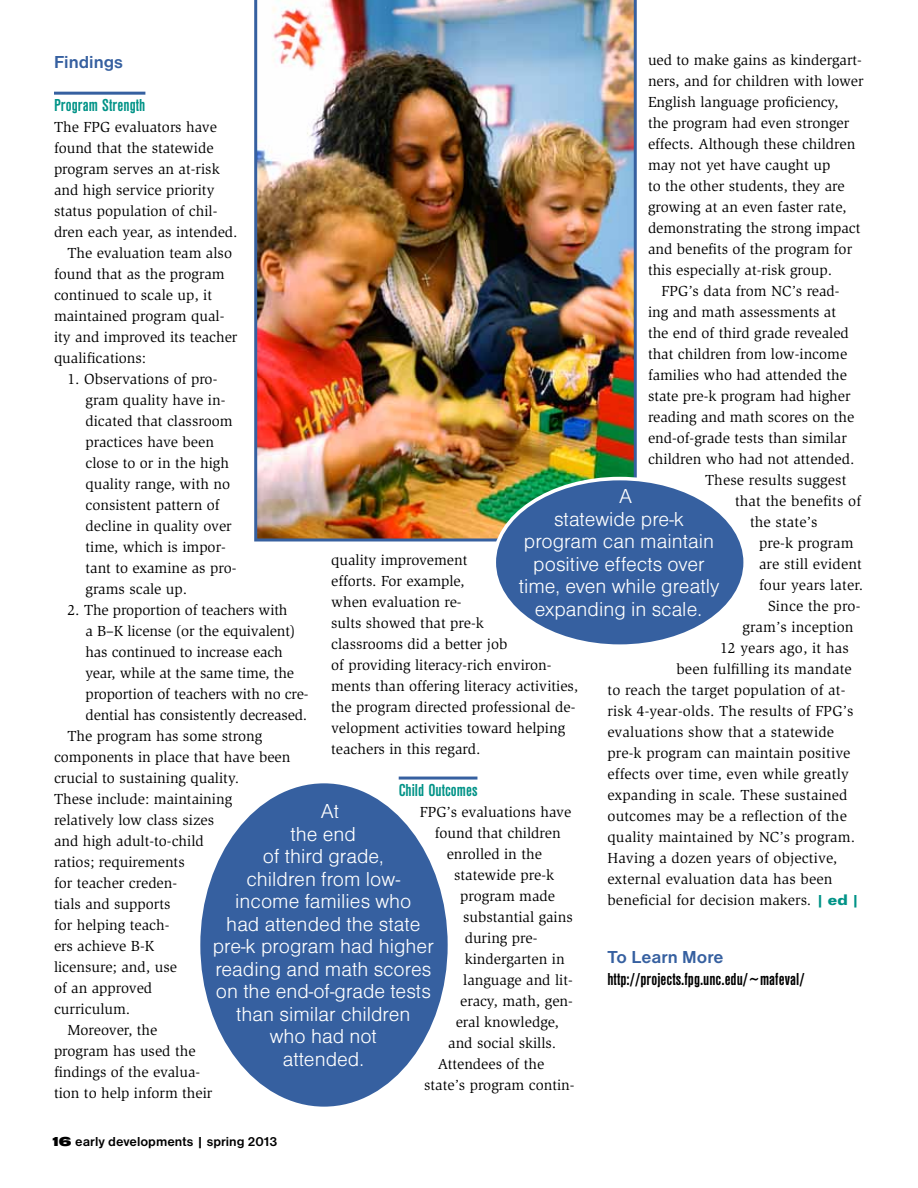
<style>
.page{position:relative;width:918px;height:1188px;background:#fff}
.page>*{position:absolute;margin:0;border:0;box-sizing:border-box;transform-origin:0 0}
.t1{font:21px "Nimbus San D Ligh";color:#fff}
.t2{font:700 condensed 18px "Nimbus San D";color:#000}
.t3{font:700 condensed 18px "Nimbus San D";color:#009387}
.t4{font:700 18px "Nimbus San D";color:#3660a0}
.t5{font:15px/21px "Slimbach";color:#000}
.t6{font:700 13.5px "Nimbus San D";color:#000}
.s1{font-family:"URW Linear T Ultr Bold Extr Wide";color:#009387}
.s2{font-family:"Nimbus San D Blac Exte";font-weight:400}
</style>
<div class="page">
<hr style="left:54px;top:92px;width:91px;height:3px;background:#3660a0">
<hr style="left:399px;top:777px;width:78px;height:3px;background:#3660a0">
<div style="left:199px;top:782px;width:250px;height:326px;background:#3660a0;border-radius:50%"></div>
<img style="left:254px;top:0;width:383px;height:542px">
<div style="left:494px;top:479px;width:251px;height:167px;background:#3660a0;border-radius:50%"></div>
<div style="left:492px;top:477px;width:255px;height:171px;border:4px solid #fff;border-radius:50%"></div>
<p class="t5" style="left:648px;top:50px;width:216px">ued to make gains as kindergart-</p>
<p class="t5" style="left:648px;top:71px;width:217px">ners, and for children with lower</p>
<p class="t5" style="left:648px;top:92px;width:192px">English language proficiency,</p>
<p class="t5" style="left:648px;top:113px;width:203px">the program had even stronger</p>
<p class="t5" style="left:648px;top:134px;width:209px">effects. Although these children</p>
<p class="t5" style="left:648px;top:155px;width:184px">may not yet have caught up</p>
<p class="t5" style="left:648px;top:176px;width:198px">to the other students, they are</p>
<p class="t5" style="left:648px;top:197px;width:200px">growing at an even faster rate,</p>
<p class="t5" style="left:648px;top:218px;width:214px">demonstrating the strong impact</p>
<p class="t5" style="left:648px;top:239px;width:206px">and benefits of the program for</p>
<p class="t5" style="left:648px;top:260px;width:186px">this especially at-risk group.</p>
<p class="t5" style="left:662px;top:281px;width:180px">FPG’s data from NC’s read-</p>
<p class="t5" style="left:648px;top:302px;width:190px">ing and math assessments at</p>
<p class="t5" style="left:648px;top:323px;width:202px">the end of third grade revealed</p>
<p class="t5" style="left:648px;top:344px;width:201px">that children from low-income</p>
<p class="t5" style="left:648px;top:365px;width:200px">families who had attended the</p>
<p class="t5" style="left:648px;top:386px;width:204px">state pre-k program had higher</p>
<p class="t5" style="left:648px;top:407px;width:208px">reading and math scores on the</p>
<p class="t5" style="left:648px;top:428px;width:201px">end-of-grade tests than similar</p>
<p class="t5" style="left:648px;top:449px;width:208px">children who had not attended.</p>
<p class="t5" style="left:705px;top:470px;width:143px">These results suggest</p>
<p class="t5" style="left:735px;top:491px;width:128px">that the benefits of</p>
<p class="t5" style="left:750px;top:512px;width:69px">the state’s</p>
<p class="t5" style="left:759px;top:533px;width:96px">pre-k program</p>
<p class="t5" style="left:759px;top:554px;width:104px">are still evident</p>
<p class="t5" style="left:759px;top:575px;width:106px">four years later.</p>
<p class="t5" style="left:768px;top:596px;width:94px">Since the pro-</p>
<p class="t5" style="left:742px;top:617px;width:113px">gram’s inception</p>
<p class="t5" style="left:720px;top:638px;width:130px">12 years ago, it has</p>
<p class="t5" style="left:676px;top:659px;width:177px">been fulfilling its mandate</p>
<p class="t5" style="left:608px;top:680px;width:239px">to reach the target population of at-</p>
<p class="t5" style="left:608px;top:701px;width:247px">risk 4-year-olds. The results of FPG’s</p>
<p class="t5" style="left:608px;top:722px;width:228px">evaluations show that a statewide</p>
<p class="t5" style="left:608px;top:743px;width:245px">pre-k program can maintain positive</p>
<p class="t5" style="left:608px;top:764px;width:243px">effects over time, even while greatly</p>
<p class="t5" style="left:608px;top:785px;width:241px">expanding in scale. These sustained</p>
<p class="t5" style="left:608px;top:806px;width:241px">outcomes may be a reflection of the</p>
<p class="t5" style="left:608px;top:827px;width:249px">quality maintained by NC’s program.</p>
<p class="t5" style="left:608px;top:848px;width:231px">Having a dozen years of objective,</p>
<p class="t5" style="left:608px;top:869px;width:226px">external evaluation data has been</p>
<p class="t5" style="left:608px;top:890px;width:254px">beneficial for decision makers. <span class="s1">| ed |</span></p>
<p class="t4" style="left:54px;top:52px;width:70px">Findings</p>
<p class="t3" style="left:54px;top:95px;width:93px">Program Strength</p>
<p class="t5" style="left:54px;top:116px;width:164px">The FPG evaluators have</p>
<p class="t5" style="left:54px;top:137px;width:161px">found that the statewide</p>
<p class="t5" style="left:54px;top:158px;width:167px">program serves an at-risk</p>
<p class="t5" style="left:54px;top:179px;width:162px">and high service priority</p>
<p class="t5" style="left:54px;top:200px;width:165px">status population of chil-</p>
<p class="t5" style="left:54px;top:221px;width:185px">dren each year, as intended.</p>
<p class="t5" style="left:68px;top:242px;width:166px">The evaluation team also</p>
<p class="t5" style="left:54px;top:263px;width:172px">found that as the program</p>
<p class="t5" style="left:54px;top:284px;width:160px">continued to scale up, it</p>
<p class="t5" style="left:54px;top:305px;width:172px">maintained program qual-</p>
<p class="t5" style="left:54px;top:326px;width:185px">ity and improved its teacher</p>
<p class="t5" style="left:54px;top:347px;width:94px">qualifications:</p>
<p class="t5" style="left:86px;top:368px;width:152px;text-indent:-18px">1. Observations of pro&shy;gram quality have in&shy;dicated that classroom practices have been close to or in the high quality range, with no consistent pattern of decline in quality over time, which is impor&shy;tant to examine as pro&shy;grams scale up.</p>
<p class="t5" style="left:68px;top:599px;width:222px">2. The proportion of teachers with</p>
<p class="t5" style="left:86px;top:620px;width:212px">a B–K license (or the equivalent)</p>
<p class="t5" style="left:86px;top:641px;width:199px">has continued to increase each</p>
<p class="t5" style="left:86px;top:662px;width:210px">year, while at the same time, the</p>
<p class="t5" style="left:86px;top:683px;width:225px">proportion of teachers with no cre-</p>
<p class="t5" style="left:86px;top:704px;width:223px">dential has consistently decreased.</p>
<p class="t5" style="left:68px;top:725px;width:196px">The program has some strong</p>
<p class="t5" style="left:54px;top:746px;width:238px">components in place that have been</p>
<p class="t5" style="left:54px;top:767px;width:187px">crucial to sustaining quality.</p>
<p class="t5" style="left:54px;top:788px;width:180px">These include: maintaining</p>
<p class="t5" style="left:54px;top:809px;width:162px">relatively low class sizes</p>
<p class="t5" style="left:54px;top:830px;width:151px">and high adult-to-child</p>
<p class="t5" style="left:54px;top:851px;width:132px">ratios; requirements</p>
<p class="t5" style="left:54px;top:872px;width:125px">for teacher creden-</p>
<p class="t5" style="left:54px;top:893px;width:118px">tials and supports</p>
<p class="t5" style="left:54px;top:914px;width:117px">for helping teach-</p>
<p class="t5" style="left:54px;top:935px;width:102px">ers achieve B-K</p>
<p class="t5" style="left:54px;top:956px;width:124px">licensure; and, use</p>
<p class="t5" style="left:54px;top:977px;width:100px">of an approved</p>
<p class="t5" style="left:54px;top:998px;width:78px">curriculum.</p>
<p class="t5" style="left:68px;top:1019px;width:91px">Moreover, the</p>
<p class="t5" style="left:54px;top:1040px;width:143px">program has used the</p>
<p class="t5" style="left:54px;top:1061px;width:148px">findings of the evalua-</p>
<p class="t5" style="left:54px;top:1082px;width:160px">tion to help inform their</p>
<h1 class="t1" style="left:619px;top:485px;width:14px">A</h1>
<h1 class="t1" style="left:554px;top:507px;width:132px">statewide pre-k</h1>
<h1 class="t1" style="left:524px;top:530px;width:192px">program can maintain</h1>
<h1 class="t1" style="left:533px;top:552px;width:173px">positive effects over</h1>
<h1 class="t1" style="left:519px;top:575px;width:202px">time, even while greatly</h1>
<h1 class="t1" style="left:535px;top:597px;width:169px">expanding in scale.</h1>
<p class="t5" style="left:331px;top:549px;width:249px">quality improvement<br>efforts. For example,<br>when evaluation re-<br>sults showed that pre-k<br>classrooms did a better job<br>of providing literacy-rich environ&shy;ments than offering literacy activities, the program directed professional de&shy;velopment activities toward helping teachers in this regard.</p>
<p class="t3" style="left:399px;top:780px;width:80px">Child Outcomes</p>
<p class="t5" style="left:420px;top:801px;width:153px">FPG’s evaluations have</p>
<p class="t5" style="left:435px;top:822px;width:127px">found that children</p>
<p class="t5" style="left:447px;top:843px;width:97px">enrolled in the</p>
<p class="t5" style="left:454px;top:864px;width:101px">statewide pre-k</p>
<p class="t5" style="left:460px;top:885px;width:96px">program made</p>
<p class="t5" style="left:463px;top:906px;width:111px">substantial gains</p>
<p class="t5" style="left:465px;top:927px;width:74px">during pre-</p>
<p class="t5" style="left:465px;top:948px;width:101px">kindergarten in</p>
<p class="t5" style="left:463px;top:969px;width:111px">language and lit-</p>
<p class="t5" style="left:460px;top:990px;width:114px">eracy, math, gen-</p>
<p class="t5" style="left:456px;top:1011px;width:105px">eral knowledge,</p>
<p class="t5" style="left:448px;top:1032px;width:109px">and social skills.</p>
<p class="t5" style="left:438px;top:1053px;width:108px">Attendees of the</p>
<p class="t5" style="left:424px;top:1074px;width:152px">state’s program contin-</p>
<h1 class="t1" style="left:321px;top:800px;width:20px">At</h1>
<h1 class="t1" style="left:291px;top:822px;width:67px">the end</h1>
<h1 class="t1" style="left:263px;top:845px;width:122px">of third grade,</h1>
<h1 class="t1" style="left:247px;top:867px;width:155px">children from low-</h1>
<h1 class="t1" style="left:235px;top:890px;width:178px">income families who</h1>
<h1 class="t1" style="left:226px;top:912px;width:196px">had attended the state</h1>
<h1 class="t1" style="left:213px;top:935px;width:223px">pre-k program had higher</h1>
<h1 class="t1" style="left:215px;top:957px;width:217px">reading and math scores</h1>
<h1 class="t1" style="left:216px;top:980px;width:217px">on the end-of-grade tests</h1>
<h1 class="t1" style="left:236px;top:1002px;width:176px">than similar children</h1>
<h1 class="t1" style="left:270px;top:1025px;width:109px">who had not</h1>
<h1 class="t1" style="left:283px;top:1047px;width:83px">attended.</h1>
<p class="t4" style="left:608px;top:947px;width:118px">To Learn More</p>
<p class="t2" style="left:608px;top:969px;width:199px">http://projects.fpg.unc.edu/~mafeval/</p>
<p class="t6" style="left:52px;top:1134px;width:227px"><span class="s2">16</span> early developments | spring 2013</p>
</div>
